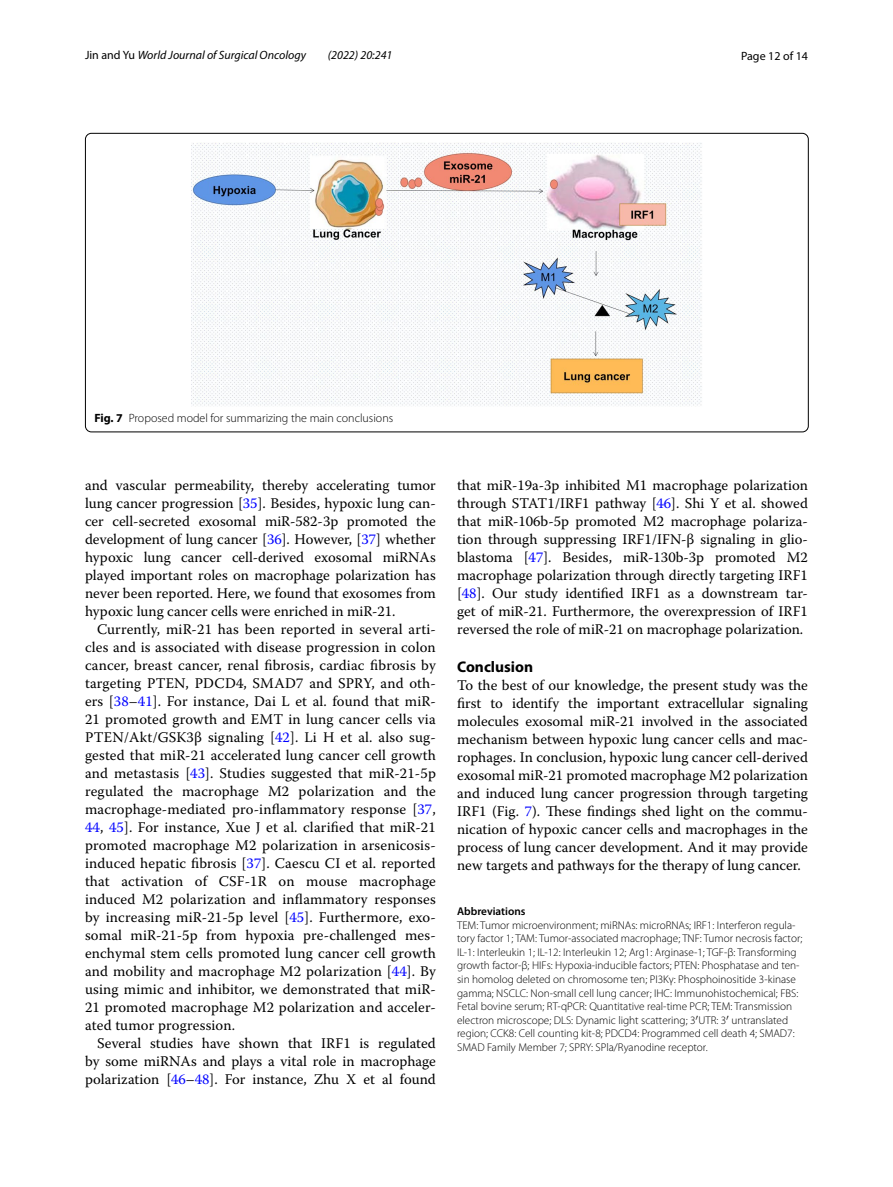
<style>
.page{position:relative;width:893px;height:1187px;background:#fff}
.page>*{position:absolute;margin:0;border:0;box-sizing:border-box;transform-origin:0 0}
.t1{font:700 15.45px "Myriad Pro";color:#000}
.t2{font:14.7px/18px "Warnock Pro";color:#000;text-align:justify}
.t3{font:italic 12px "Myriad Pro";color:#000}
.t4{font:300 12px "Myriad Pro";color:#000}
.t5{font:12px "Myriad Pro";color:#000}
.t6{font:300 11.25px/13.5px "Myriad Pro";color:#000}
.t7{font:600 11.25px "Myriad Pro";color:#000}
.s1{font-style:normal}
.s2{font-weight:700}
.s3{color:#00f}
</style>
<div class="page">
<img style="left:192px;top:143px;width:510px;height:263px">
<p class="t3" style="left:85px;top:48px;width:222px"><span class="s1">Jin and Yu</span> World Journal of Surgical Oncology</p>
<p class="t3" style="left:328px;top:48px;width:66px">(2022) 20:241</p>
<p class="t5" style="left:741px;top:48px;width:68px">Page 12 of 14</p>
<p class="t4" style="left:94px;top:411px;width:300px"><span class="s2">Fig. 7</span> Proposed model for summarizing the main conclusions</p>
<p class="t2" style="left:85px;top:475px;width:352px">and vascular permeability, thereby accelerating tumor lung cancer progression [<span class="s3">35</span>]. Besides, hypoxic lung can&shy;cer cell-secreted exosomal miR-582-3p promoted the development of lung cancer [<span class="s3">36</span>]. However, [<span class="s3">37</span>] whether hypoxic lung cancer cell-derived exosomal miRNAs played important roles on macrophage polarization has never been reported. Here, we found that exosomes from hypoxic lung cancer cells were enriched in miR-21.</p>
<p class="t2" style="left:85px;top:619px;width:352px;text-indent:12px">Currently, miR-21 has been reported in several arti&shy;cles and is associated with disease progression in colon cancer, breast cancer, renal fibrosis, cardiac fibrosis by targeting PTEN, PDCD4, SMAD7 and SPRY, and oth&shy;ers [<span class="s3">38</span>–<span class="s3">41</span>]. For instance, Dai L et al. found that miR-21 promoted growth and EMT in lung cancer cells via PTEN/Akt/GSK3β signaling [<span class="s3">42</span>]. Li H et al. also sug&shy;gested that miR-21 accelerated lung cancer cell growth and metastasis [<span class="s3">43</span>]. Studies suggested that miR-21-5p regulated the macrophage M2 polarization and the macrophage-mediated pro-inflammatory response [<span class="s3">37</span>, <span class="s3">44</span>, <span class="s3">45</span>]. For instance, Xue J et al. clarified that miR-21 promoted macrophage M2 polarization in arsenicosis&shy;induced hepatic fibrosis [<span class="s3">37</span>]. Caescu CI et al. reported that activation of CSF-1R on mouse macrophage induced M2 polarization and inflammatory responses by increasing miR-21-5p level [<span class="s3">45</span>]. Furthermore, exo&shy;somal miR-21-5p from hypoxia pre-challenged mes&shy;enchymal stem cells promoted lung cancer cell growth and mobility and macrophage M2 polarization [<span class="s3">44</span>]. By using mimic and inhibitor, we demonstrated that miR-21 promoted macrophage M2 polarization and acceler&shy;ated tumor progression.</p>
<p class="t2" style="left:85px;top:1033px;width:352px;text-indent:12px">Several studies have shown that IRF1 is regulated by some miRNAs and plays a vital role in macrophage polarization [<span class="s3">46</span>–<span class="s3">48</span>]. For instance, Zhu X et al found</p>
<p class="t2" style="left:457px;top:475px;width:352px">that miR-19a-3p inhibited M1 macrophage polarization through STAT1/IRF1 pathway [<span class="s3">46</span>]. Shi Y et al. showed that miR-106b-5p promoted M2 macrophage polariza&shy;tion through suppressing IRF1/IFN-β signaling in glio&shy;blastoma [<span class="s3">47</span>]. Besides, miR-130b-3p promoted M2 macrophage polarization through directly targeting IRF1 [<span class="s3">48</span>]. Our study identified IRF1 as a downstream tar&shy;get of miR-21. Furthermore, the overexpression of IRF1 reversed the role of miR-21 on macrophage polarization.</p>
<p class="t1" style="left:457px;top:657px;width:77px">Conclusion</p>
<p class="t2" style="left:457px;top:676px;width:352px">To the best of our knowledge, the present study was the first to identify the important extracellular signaling molecules exosomal miR-21 involved in the associated mechanism between hypoxic lung cancer cells and mac&shy;rophages. In conclusion, hypoxic lung cancer cell-derived exosomal miR-21 promoted macrophage M2 polarization and induced lung cancer progression through targeting IRF1 (Fig. <span class="s3">7</span>). These findings shed light on the commu&shy;nication of hypoxic cancer cells and macrophages in the process of lung cancer development. And it may provide new targets and pathways for the therapy of lung cancer.</p>
<p class="t7" style="left:457px;top:904px;width:70px">Abbreviations</p>
<p class="t6" style="left:457px;top:918px;width:347px">TEM: Tumor microenvironment; miRNAs: microRNAs; IRF1: Interferon regula&shy;tory factor 1; TAM: Tumor-associated macrophage; TNF: Tumor necrosis factor; IL-1: Interleukin 1; IL-12: Interleukin 12; Arg1: Arginase-1; TGF-β: Transforming growth factor-β; HIFs: Hypoxia-inducible factors; PTEN: Phosphatase and ten&shy;sin homolog deleted on chromosome ten; PI3Kγ: Phosphoinositide 3-kinase gamma; NSCLC: Non-small cell lung cancer; IHC: Immunohistochemical; FBS:<br>Fetal bovine serum; RT-qPCR: Quantitative real-time PCR; TEM: Transmission electron microscope; DLS: Dynamic light scattering; 3 UTR: 3 untranslated region; CCK8: Cell counting kit-8; PDCD4: Programmed cell death 4; SMAD7:<br>SMAD Family Member 7; SPRY: SPla/Ryanodine receptor.</p>
</div>
